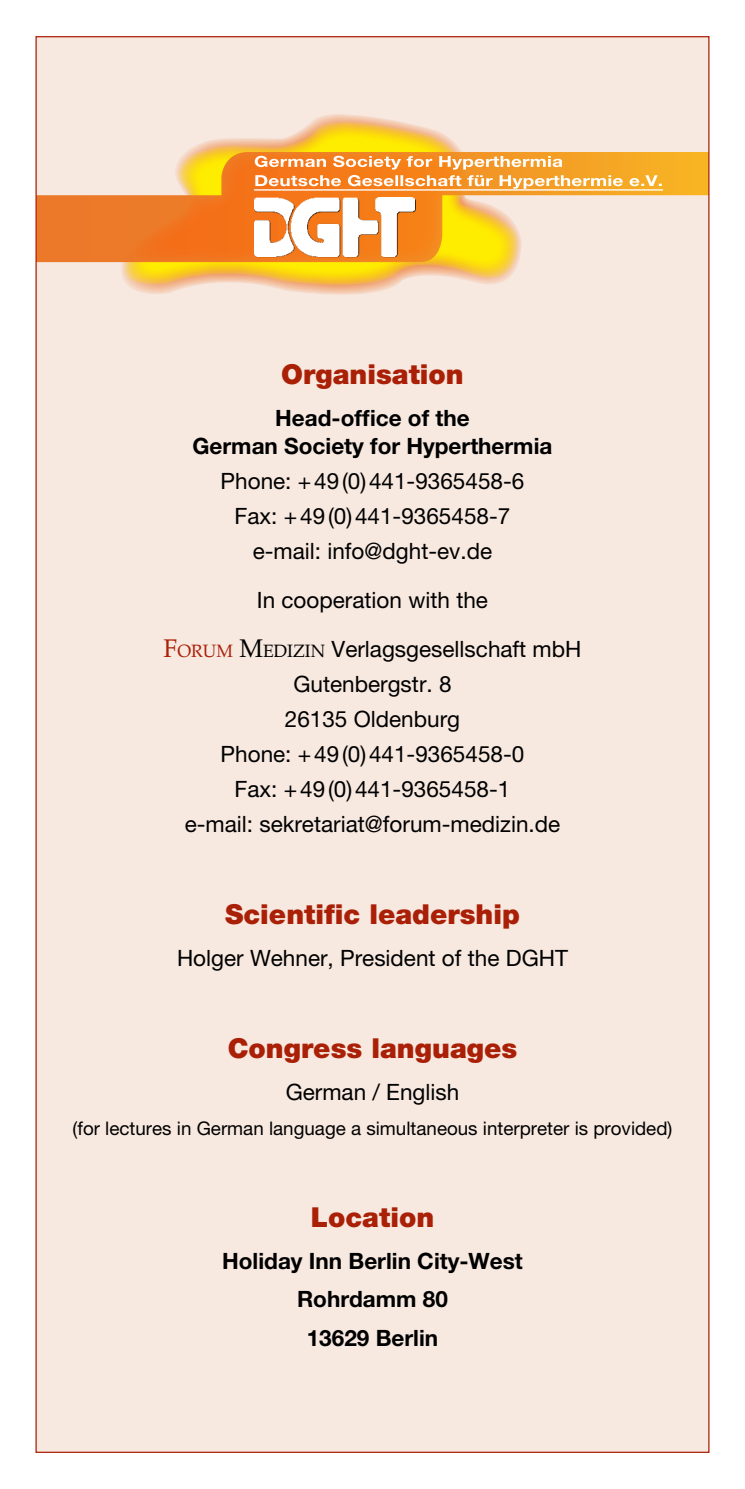
<style>
.page{position:relative;width:745px;height:1489px;background:#fff}
.page>*{position:absolute;margin:0;border:0;box-sizing:border-box;transform-origin:0 0}
.t1{font:900 27.5px "Helvetica Neue";color:#aa2007}
.t2{font:22.5px/35px "Helvetica Neue";color:#000;text-align:center}
.t3{font:700 22.5px/38.5px "Helvetica Neue";color:#000;text-align:center}
.t4{font:18.75px "Helvetica Neue";color:#000}
.s1{font-family:"Palatino";font-size:25px;color:#aa2007}
.s2{font-family:"Palatino";font-size:17.5px;color:#aa2007}
.s3{font-family:"Palatino";font-size:25px}
.s4{font-family:"Palatino";font-size:17.5px}
</style>
<div class="page">
<div style="left:36px;top:37px;width:672px;height:1415px;background:#f7e8e0"></div>
<svg style="left:118px;top:114px;width:273px;height:181px"></svg>
<svg style="left:121px;top:120px;width:397px;height:167px"></svg>
<svg style="left:37px;top:152px;width:670px;height:110px"></svg>
<svg style="left:125px;top:152px;width:536px;height:110px"></svg>
<hr style="left:254px;top:189px;width:408px;height:2px;background:#fff">
<p class="t1" style="left:281px;top:358px;width:184px">Organisation</p>
<p class="t3" style="left:192px;top:404px;width:361px;line-height:27.5px">Head-office of the<br>German Society for Hyperthermia</p>
<p class="t2" style="left:220px;top:463px;width:305px">Phone: +49(0)441-9365458-6<br>Fax: +49(0)441-9365458-7 e-mail: info@dght-ev.de</p>
<p class="t2" style="left:163px;top:575px;width:419px;line-height:49.2px">In cooperation with the<br><span class="s1">F</span><span class="s2">ORUM</span> <span class="s3">M</span><span class="s4">EDIZIN</span> Verlagsgesellschaft mbH</p>
<p class="t2" style="left:184px;top:666px;width:377px">Gutenbergstr. 8<br>26135 Oldenburg<br>Phone: +49(0)441-9365458-0<br>Fax: +49(0)441-9365458-1<br>e-mail: sekretariat@forum-medizin.de</p>
<p class="t1" style="left:225px;top:897px;width:296px">Scientific leadership</p>
<p class="t2" style="left:177px;top:940px;width:392px">Holger Wehner, President of the DGHT</p>
<p class="t1" style="left:227px;top:1031px;width:291px">Congress languages</p>
<p class="t2" style="left:285px;top:1074px;width:175px">German / English</p>
<p class="t4" style="left:73px;top:1117px;width:601px">(for lectures in German language a simultaneous interpreter is provided)</p>
<p class="t1" style="left:310px;top:1200px;width:125px">Location</p>
<p class="t3" style="left:222px;top:1240px;width:302px">Holiday Inn Berlin City-West<br>Rohrdamm 80<br>13629 Berlin</p>
</div>
